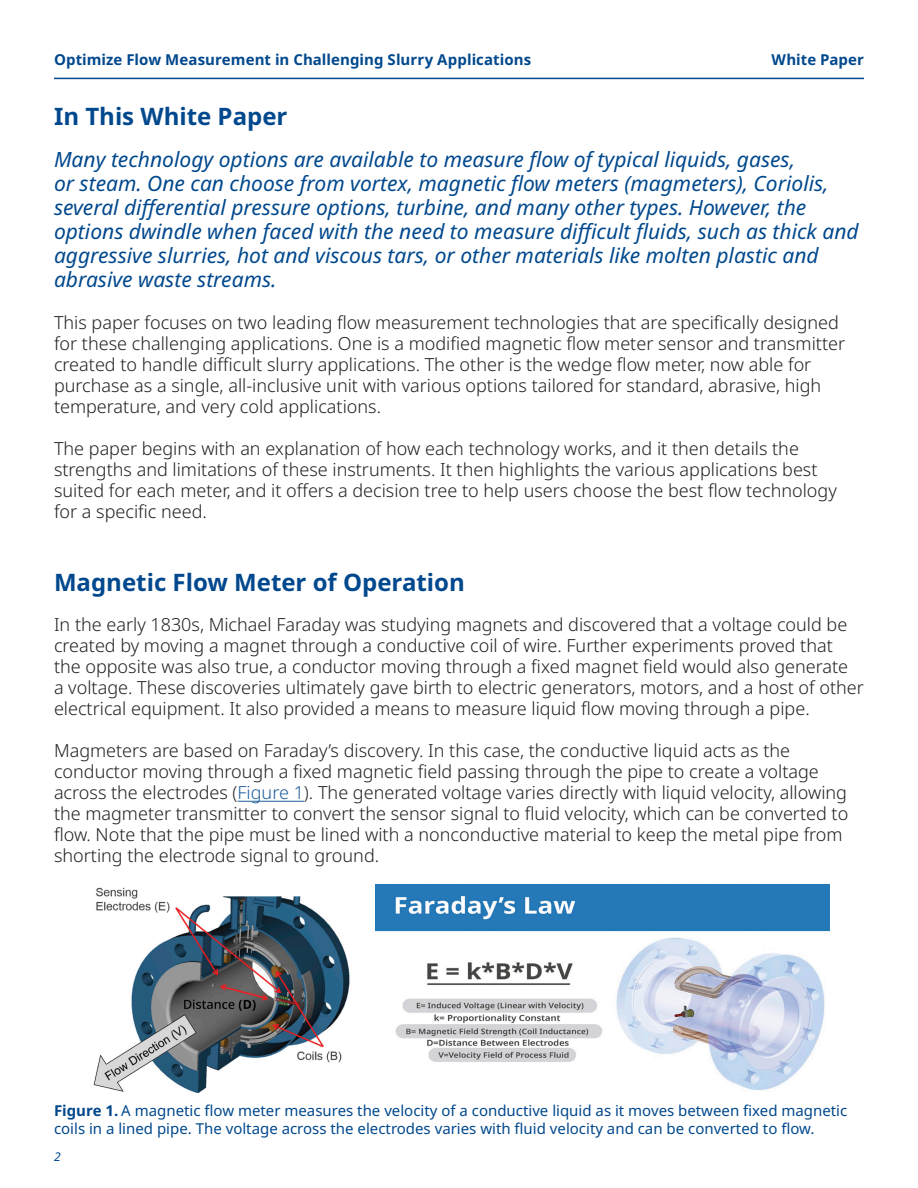
<style>
.page{position:relative;width:918px;height:1188px;background:#fff}
.page>*{position:absolute;margin:0;border:0;box-sizing:border-box;transform-origin:0 0}
.t1{font:700 24px "Noto Sans";color:#00488d}
.t2{font:italic 21px/24px "Noto Sans";color:#00488d}
.t3{font:300 18px/21px "Noto Sans";color:#231f20}
.t4{font:15px/18px "Noto Sans";color:#00488d}
.t5{font:700 15px "Noto Sans";letter-spacing:.005em;color:#00488d}
.t6{font:italic 12px "Noto Sans";color:#00488d}
.s1{color:#1f5e9d}
.s2{font-weight:700}
</style>
<div class="page">
<hr style="left:238px;top:801px;width:66px;height:1px;background:#1f5e9d">
<hr style="left:54px;top:78px;width:810px;height:1px;background:#00488d">
<img style="left:93px;top:887px;width:257px;height:206px">
<img style="left:375px;top:884px;width:454px;height:207px">
<p class="t5" style="left:54px;top:51px;width:479px">Optimize Flow Measurement in Challenging Slurry Applications</p>
<p class="t5" style="left:772px;top:51px;width:94px">White Paper</p>
<h1 class="t1" style="left:54px;top:102px;width:235px">In This White Paper</h1>
<p class="t2" style="left:54px;top:148px;width:806px">Many technology options are available to measure flow of typical liquids, gases,<br>or steam. One can choose from vortex, magnetic flow meters (magmeters), Coriolis, several differential pressure options, turbine, and many other types. However, the options dwindle when faced with the need to measure difficult fluids, such as thick and aggressive slurries, hot and viscous tars, or other materials like molten plastic and abrasive waste streams.</p>
<p class="t3" style="left:54px;top:313px;width:793px">This paper focuses on two leading flow measurement technologies that are specifically designed for these challenging applications. One is a modified magnetic flow meter sensor and transmitter created to handle difficult slurry applications. The other is the wedge flow meter, now able for purchase as a single, all-inclusive unit with various options tailored for standard, abrasive, high temperature, and very cold applications.</p>
<p class="t3" style="left:54px;top:439px;width:784px">The paper begins with an explanation of how each technology works, and it then details the strengths and limitations of these instruments. It then highlights the various applications best suited for each meter, and it offers a decision tree to help users choose the best flow technology for a specific need.</p>
<h1 class="t1" style="left:54px;top:568px;width:412px">Magnetic Flow Meter of Operation</h1>
<p class="t3" style="left:54px;top:615px;width:811px">In the early 1830s, Michael Faraday was studying magnets and discovered that a voltage could be created by moving a magnet through a conductive coil of wire. Further experiments proved that the opposite was also true, a conductor moving through a fixed magnet field would also generate<br>a voltage. These discoveries ultimately gave birth to electric generators, motors, and a host of other electrical equipment. It also provided a means to measure liquid flow moving through a pipe.</p>
<p class="t3" style="left:54px;top:741px;width:796px">Magmeters are based on Faraday’s discovery. In this case, the conductive liquid acts as the conductor moving through a fixed magnetic field passing through the pipe to create a voltage across the electrodes (<span class="s1">Figure 1</span>). The generated voltage varies directly with liquid velocity, allowing the magmeter transmitter to convert the sensor signal to fluid velocity, which can be converted to flow. Note that the pipe must be lined with a nonconductive material to keep the metal pipe from shorting the electrode signal to ground.</p>
<p class="t4" style="left:54px;top:1102px;width:795px"><span class="s2">Figure 1.</span> A magnetic flow meter measures the velocity of a conductive liquid as it moves between fixed magnetic coils in a lined pipe. The voltage across the electrodes varies with fluid velocity and can be converted to flow.</p>
<p class="t6" style="left:54px;top:1148px;width:8px">2</p>
</div>
